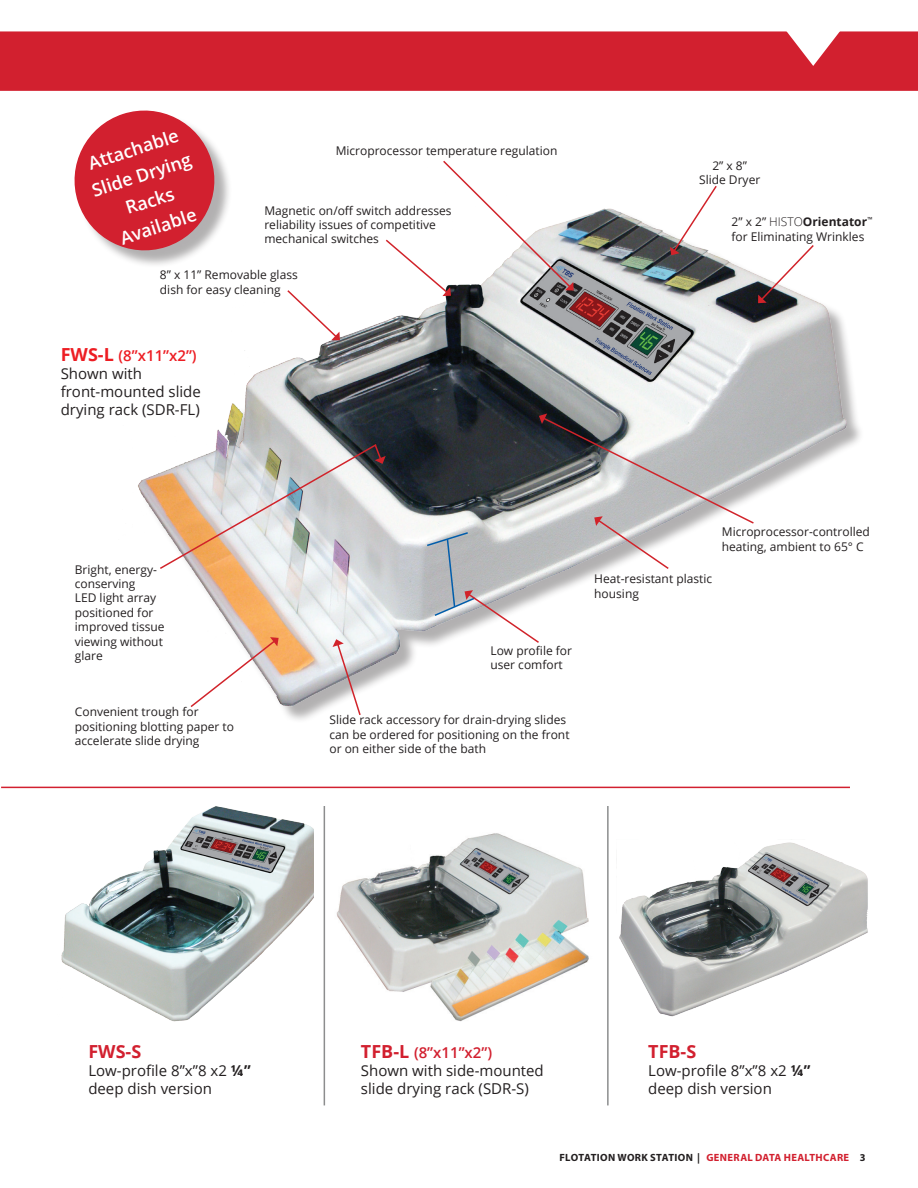
<style>
.page{position:relative;width:918px;height:1188px;background:#fff}
.page>*{position:absolute;margin:0;border:0;box-sizing:border-box;transform-origin:0 0}
.t1{font:600 18px/27px "Open Sans";color:#fff;text-align:center}
.t2{font:700 18px "Open Sans";color:#d2202f}
.t3{font:15px/18px "Open Sans";color:#231f20}
.t4{font:12px/14.4px "Open Sans";color:#231f20}
.t5{font:700 10.5px "Myriad Pro";letter-spacing:.03em;color:#231f20}
.s1{font-weight:700;font-size:18px;color:#ed1d23}
.s2{font-weight:600;color:#ed1d23}
.s3{font-weight:300}
.s4{font-weight:700}
.s5{font-weight:700;font-size:18px;color:#d2202f}
.s6{font-weight:600;color:#d2202f}
.s7{color:#d2202f}
</style>
<div class="page">
<div style="left:0;top:31px;width:918px;height:60px;background:#d2202f"></div>
<svg style="left:770px;top:31px;width:86px;height:37px"></svg>
<hr style="left:1px;top:787px;width:849px;height:1px;background:#d2202f">
<hr style="left:324px;top:806px;width:1px;height:299px;background:#8c8d8e">
<hr style="left:607px;top:806px;width:2px;height:299px;background:#8c8d8e">
<img style="left:61px;top:806px;width:253px;height:216px">
<img style="left:336px;top:833px;width:253px;height:189px">
<img style="left:616px;top:842px;width:252px;height:175px">
<img style="left:138px;top:208px;width:709px;height:503px">
<svg style="left:425px;top:414px;width:330px;height:230px"></svg>
<svg style="left:384px;top:160px;width:190px;height:136px"></svg>
<svg style="left:286px;top:289px;width:54px;height:51px"></svg>
<svg style="left:158px;top:443px;width:228px;height:127px"></svg>
<svg style="left:189px;top:637px;width:90px;height:72px"></svg>
<svg style="left:333px;top:639px;width:29px;height:76px"></svg>
<svg style="left:758px;top:243px;width:57px;height:60px"></svg>
<svg style="left:670px;top:186px;width:48px;height:69px"></svg>
<div style="left:77px;top:113px;width:155px;height:155px;background:#231f20;opacity:.35"></div>
<svg style="left:74px;top:110px;width:148px;height:148px"></svg>
<h1 class="t1" style="left:80px;top:152px;width:105px;rotate:-18deg">Attachable<br>Slide Drying<br>Racks<br>Available</h1>
<p class="t4" style="left:336px;top:143px;width:223px">Microprocessor temperature regulation</p>
<p class="t4" style="left:264px;top:203px;width:189px">Magnetic on/off switch addresses reliability issues of competitive mechanical switches</p>
<p class="t4" style="left:160px;top:268px;width:139px">8” x 11” Removable glass dish for easy cleaning</p>
<p class="t3" style="left:61px;top:346px;width:142px"><span class="s1">FWS-L</span> <span class="s2">(8”x11”x2”)<br></span>Shown with front-mounted slide drying rack (SDR-FL)</p>
<p class="t4" style="left:699px;top:158px;width:63px;text-align:center">2” x 8”<br>Slide Dryer</p>
<p class="t4" style="left:732px;top:214px;width:142px">2” x 2” <span class="s3">HISTO</span><span class="s4">Orientator</span><sup>™ </sup>for Eliminating Wrinkles</p>
<p class="t4" style="left:75px;top:562px;width:91px">Bright, energy&shy;conserving<br>LED light array positioned for improved tissue viewing without glare</p>
<p class="t4" style="left:75px;top:704px;width:161px">Convenient trough for positioning blotting paper to accelerate slide drying</p>
<p class="t4" style="left:490px;top:643px;width:83px">Low profile for user comfort</p>
<p class="t4" style="left:329px;top:713px;width:242px">Slide rack accessory for drain-drying slides can be ordered for positioning on the front or on either side of the bath</p>
<p class="t4" style="left:594px;top:571px;width:119px">Heat-resistant plastic housing</p>
<p class="t4" style="left:722px;top:525px;width:149px">Microprocessor-controlled heating, ambient to 65° C</p>
<h1 class="t2" style="left:88px;top:1039px;width:54px">FWS-S</h1>
<p class="t3" style="left:88px;top:1061px;width:164px">Low-profile 8”x”8 x2 <span class="s4">¼” </span>deep dish version</p>
<p class="t3" style="left:361px;top:1043px;width:184px"><span class="s5">TFB-L</span> <span class="s6">(8”x11”x2”)<br></span>Shown with side-mounted slide drying rack (SDR-S)</p>
<h1 class="t2" style="left:648px;top:1039px;width:50px">TFB-S</h1>
<p class="t3" style="left:648px;top:1061px;width:164px">Low-profile 8”x”8 x2 <span class="s4">¼” </span>deep dish version</p>
<p class="t5" style="left:560px;top:1151px;width:308px">FLOTATION WORK STATION | <span class="s7">GENERAL DATA HEALTHCARE</span> 3</p>
</div>
